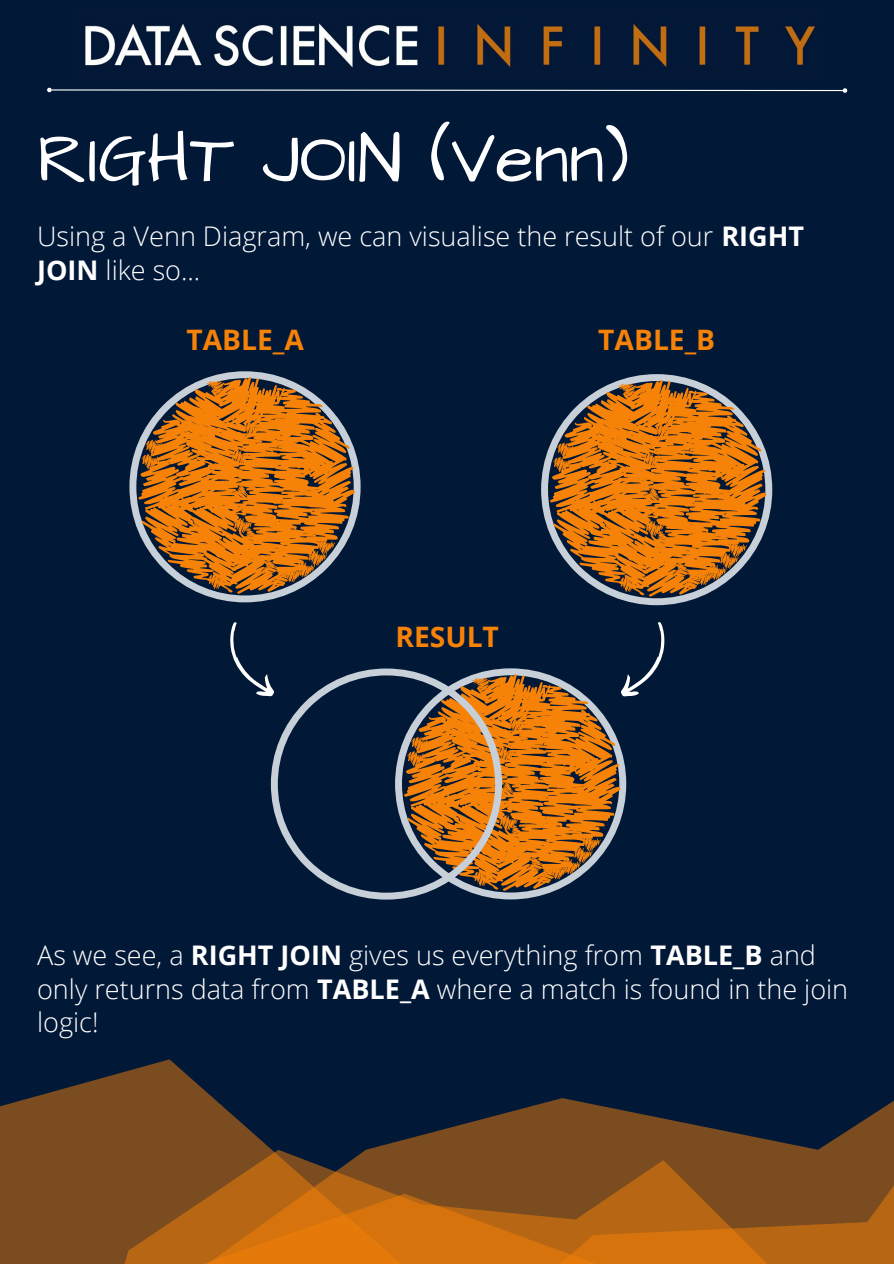
<style>
.page{position:relative;width:894px;height:1264px;background:#fff}
.page>*{position:absolute;margin:0;border:0;box-sizing:border-box;transform-origin:0 0}
.t1{font:70.65px "Architects Daughter";color:#fff}
.t2{font:700 28.2px "Open Sans";color:#f68207}
.t3{font:300 27px/33.8px "Open Sans";color:#fff}
.s1{font-weight:700}
</style>
<div class="page">
<div style="left:0;top:0;width:893px;height:1263px;background:#011837"></div>
<svg style="left:0;top:1059px;width:224px;height:134px;fill:#7a4c1f"></svg>
<svg style="left:224px;top:1098px;width:669px;height:165px;fill:#7a4c1f"></svg>
<svg style="left:0;top:1193px;width:779px;height:70px;background:#b16314"></svg>
<svg style="left:47px;top:87px;width:800px;height:6px"></svg>
<img style="left:85px;top:23px;width:730px;height:45px">
<svg style="left:129px;top:455px;width:231px;height:147px"></svg>
<svg style="left:134px;top:371px;width:222px;height:227px"></svg>
<svg style="left:541px;top:455px;width:231px;height:150px"></svg>
<svg style="left:546px;top:374px;width:221px;height:226px"></svg>
<svg style="left:271px;top:668px;width:231px;height:231px"></svg>
<svg style="left:400px;top:622px;width:265px;height:273px"></svg>
<svg style="left:230px;top:622px;width:49px;height:82px"></svg>
<h1 class="t1" style="left:37px;top:112px;width:593px">RIGHT JOIN (Venn)</h1>
<p class="t3" style="left:37px;top:219px;width:768px">Using a Venn Diagram, we can visualise the result of our <span class="s1">RIGHT<br>JOIN</span> like so...</p>
<p class="t2" style="left:186px;top:319px;width:119px">TABLE_A</p>
<p class="t2" style="left:598px;top:319px;width:118px">TABLE_B</p>
<p class="t2" style="left:395px;top:616px;width:105px">RESULT</p>
<p class="t3" style="left:37px;top:937px;width:812px">As we see, a <span class="s1">RIGHT JOIN</span> gives us everything from <span class="s1">TABLE_B</span> and only returns data from <span class="s1">TABLE_A</span> where a match is found in the join logic!</p>
</div>
